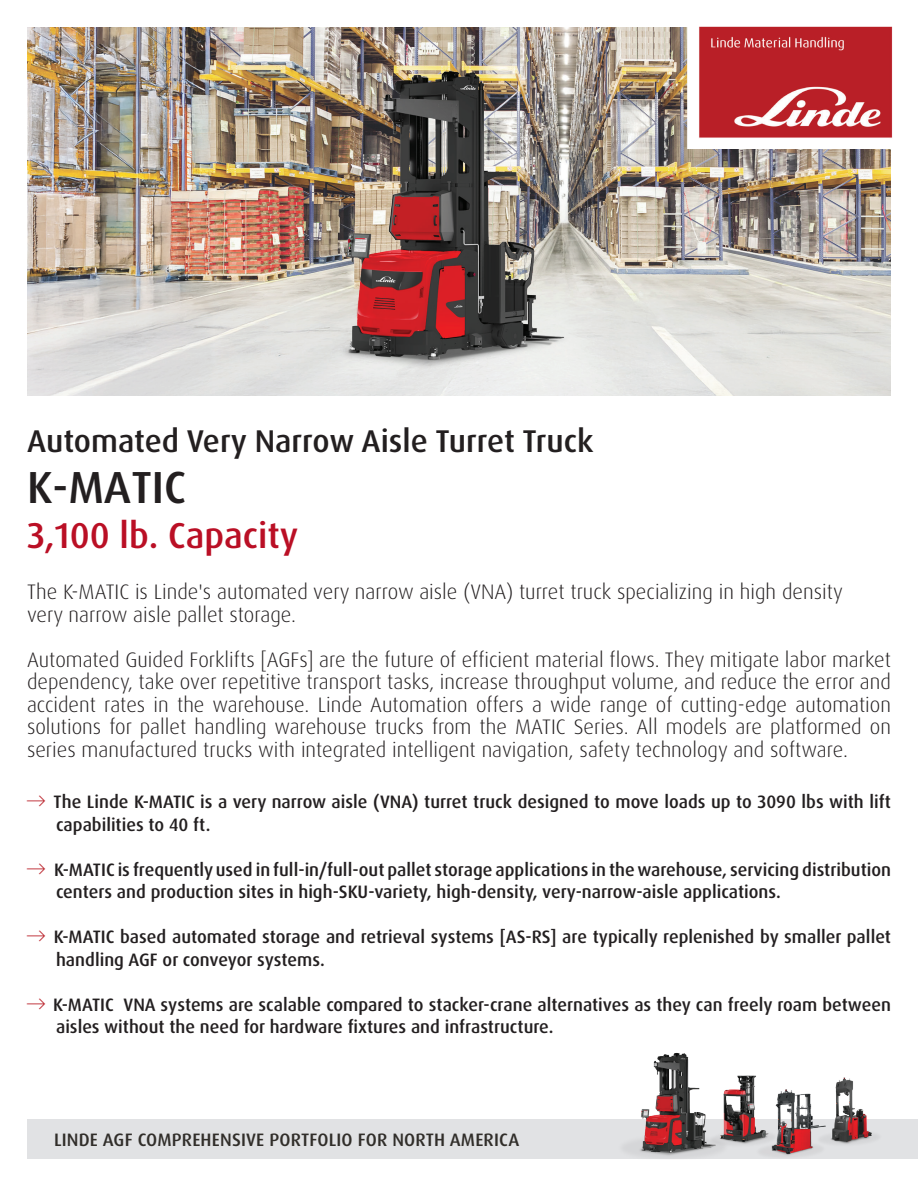
<style>
.page{position:relative;width:918px;height:1188px;background:#fff}
.page>*{position:absolute;margin:0;border:0;box-sizing:border-box;transform-origin:0 0}
.t1{font:500 45px "Dax Pro";color:#231f20}
.t2{font:500 36px "Dax Pro";color:#ba0f25}
.t3{font:500 31.5px "Dax Pro";color:#231f20}
.t4{font:300 21px/22.5px "Dax Pro";color:#231f20}
.t5{font:500 18px/22.5px "Dax Pro";color:#231f20}
.t6{font:500 18px "Dax Pro";letter-spacing:.01em;color:#312e2a}
.s1{font-weight:300;font-size:21px;color:#b91f27}
</style>
<div class="page">
<img style="left:27px;top:27px;width:864px;height:368px">
<img style="left:687px;top:26px;width:206px;height:123px">
<img style="left:258px;top:27px;width:402px;height:369px">
<div style="left:27px;top:1120px;width:891px;height:39px;background:#e1e2e4"></div>
<img style="left:594px;top:1052px;width:324px;height:105px">
<h3 class="t3" style="left:27px;top:421px;width:568px">Automated Very Narrow Aisle Turret Truck</h3>
<h1 class="t1" style="left:27px;top:458px;width:161px">K-MATIC</h1>
<h2 class="t2" style="left:27px;top:512px;width:273px">3,100 lb. Capacity</h2>
<p class="t4" style="left:27px;top:581px;width:817px">The K-MATIC is Linde's automated very narrow aisle (VNA) turret truck specializing in high density very narrow aisle pallet storage.</p>
<p class="t4" style="left:27px;top:648px;width:866px;text-align:justify">Automated Guided Forklifts [AGFs] are the future of efficient material flows. They mitigate labor market dependency, take over repetitive transport tasks, increase throughput volume, and reduce the error and accident rates in the warehouse. Linde Automation offers a wide range of cutting-edge automation solutions for pallet handling warehouse trucks from the MATIC Series. All models are platformed on series manufactured trucks with integrated intelligent navigation, safety technology and software.</p>
<p class="t5" style="left:56px;top:791px;width:836px;text-indent:-29px"><span class="s1">→</span> The Linde K-MATIC is a very narrow aisle (VNA) turret truck designed to move loads up to 3090 lbs with lift capabilities to 40 ft.</p>
<p class="t5" style="left:56px;top:858px;width:836px;text-indent:-29px"><span class="s1">→</span> K-MATIC is frequently used in full-in/full-out pallet storage applications in the warehouse, servicing distribution centers and production sites in high-SKU-variety, high-density, very-narrow-aisle applications.</p>
<p class="t5" style="left:56px;top:926px;width:836px;text-indent:-29px"><span class="s1">→</span> K-MATIC based automated storage and retrieval systems [AS-RS] are typically replenished by smaller pallet handling AGF or conveyor systems.</p>
<p class="t5" style="left:56px;top:993px;width:836px;text-indent:-29px"><span class="s1">→</span> K-MATIC VNA systems are scalable compared to stacker-crane alternatives as they can freely roam between aisles without the need for hardware fixtures and infrastructure.</p>
<p class="t6" style="left:54px;top:1128px;width:467px">LINDE AGF COMPREHENSIVE PORTFOLIO FOR NORTH AMERICA</p>
</div>
